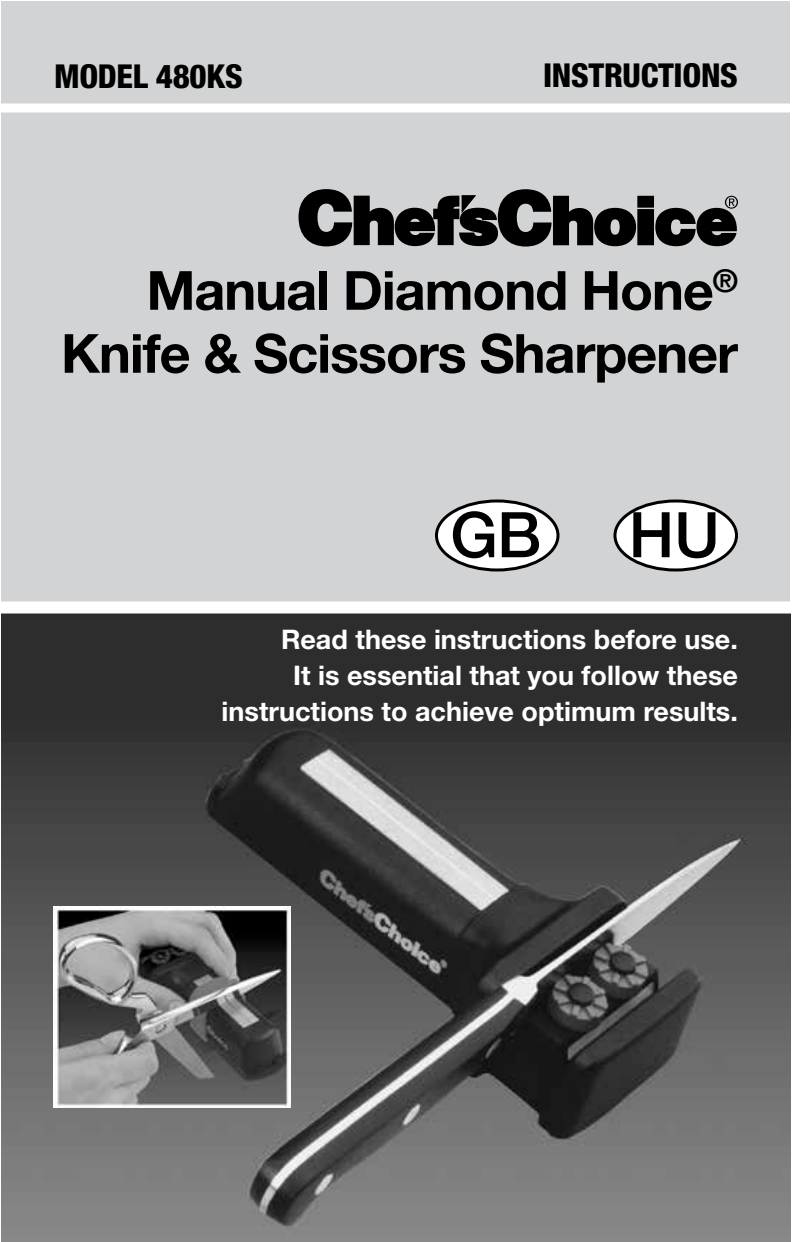
<style>
.page{position:relative;width:792px;height:1242px;background:#fff}
.page>*{position:absolute;margin:0;border:0;box-sizing:border-box;transform-origin:0 0}
.t1{font:500 63px "Helvetica Neue LT Std";color:#000}
.t2{font:700 54px/63px "Helvetica Neue LT Std";letter-spacing:-.02em;color:#000;text-align:right}
.t3{font:800 condensed 33px "Helvetica Neue LT Std";letter-spacing:-.01em;color:#000}
.t4{font:700 27px/36px "Helvetica Neue LT Std";color:#fff;text-align:right}
</style>
<div class="page">
<div style="left:2px;top:2px;width:788px;height:762px;background:#d1d3d4"></div>
<img style="left:2px;top:614px;width:788px;height:628px">
<div style="left:0;top:104px;width:792px;height:8px;background:#fff"></div>
<div style="left:0;top:602px;width:792px;height:12px;background:#fff"></div>
<svg style="left:299px;top:189px;width:439px;height:58px"></svg>
<img style="left:54px;top:906px;width:237px;height:201px">
<div style="left:615px;top:501px;width:122px;height:69px;background:#fff;border-radius:50%"></div>
<div style="left:613px;top:500px;width:125px;height:72px;border:3px solid #000;border-radius:50%"></div>
<div style="left:436px;top:501px;width:122px;height:69px;background:#fff;border-radius:50%"></div>
<div style="left:435px;top:500px;width:125px;height:72px;border:3px solid #000;border-radius:50%"></div>
<p class="t3" style="left:54px;top:56px;width:190px">MODEL 480KS</p>
<p class="t3" style="left:543px;top:54px;width:194px">INSTRUCTIONS</p>
<h2 class="t2" style="left:61px;top:258px;width:678px">Manual Diamond Hone<sup>®<br></sup>Knife &amp; Scissors Sharpener</h2>
<h1 class="t1" style="left:450px;top:497px;width:93px">GB</h1>
<h1 class="t1" style="left:629px;top:497px;width:92px">HU</h1>
<p class="t4" style="left:222px;top:621px;width:518px">Read these instructions before use.<br>It is essential that you follow these instructions to achieve optimum results.</p>
</div>
